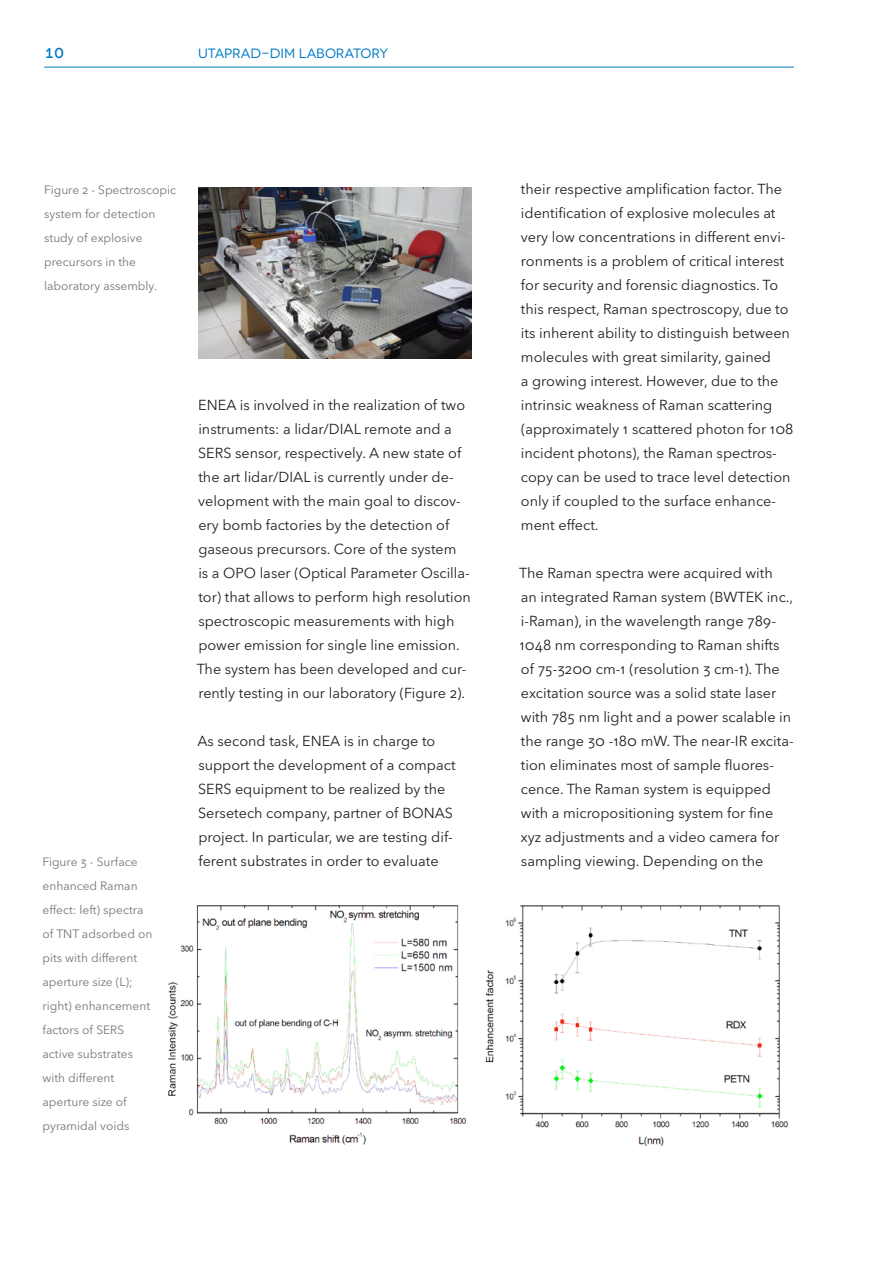
<style>
.page{position:relative;width:893px;height:1263px;background:#fff}
.page>*{position:absolute;margin:0;border:0;box-sizing:border-box;transform-origin:0 0}
.Body{font:14.4px/24px "Avenir Next LT Pro";color:#231f20}
.t1{font:500 14.4px "Novecentowide";color:#007bc3}
.t2{font:13.5px "Novecentowide";letter-spacing:-.01em;color:#007bc3}
.t3{font:12px/24px "Avenir Next LT Pro";color:#757679}
</style>
<div class="page">
<hr style="left:44px;top:67px;width:750px;height:1px;background:#007bc3">
<img style="left:198px;top:187px;width:273px;height:171px">
<img style="left:168px;top:905px;width:298px;height:240px">
<img style="left:485px;top:905px;width:303px;height:240px">
<p class="t1" style="left:44px;top:45px;width:22px">10</p>
<p class="t2" style="left:198px;top:45px;width:192px">UTAPRAD-DIM LABORATORY</p>
<p class="t3" style="left:44px;top:178px;width:133px">Figure 2 - Spectroscopic system for detection study of explosive precursors in the laboratory assembly.</p>
<p class="t3" style="left:43px;top:850px;width:111px">Figure 3 - Surface enhanced Raman effect: left) spectra of TNT adsorbed on pits with different aperture size (L); right) enhancement factors of SERS active substrates with different aperture size of pyramidal voids</p>
<p class="Body" style="left:197px;top:393px;width:276px">ENEA is involved in the realization of two instruments: a lidar/DIAL remote and a SERS sensor, respectively. A new state of the art lidar/DIAL is currently under de&shy;velopment with the main goal to discov&shy;ery bomb factories by the detection of gaseous precursors. Core of the system<br>is a OPO laser (Optical Parameter Oscilla&shy;tor) that allows to perform high resolution spectroscopic measurements with high power emission for single line emission.<br>The system has been developed and cur&shy;rently testing in our laboratory (Figure 2).</p>
<p class="Body" style="left:197px;top:729px;width:260px">As second task, ENEA is in charge to support the development of a compact SERS equipment to be realized by the Sersetech company, partner of BONAS project. In particular, we are testing dif&shy;ferent substrates in order to evaluate</p>
<p class="Body" style="left:521px;top:177px;width:274px">their respective amplification factor. The identification of explosive molecules at very low concentrations in different envi&shy;ronments is a problem of critical interest for security and forensic diagnostics. To this respect, Raman spectroscopy, due to its inherent ability to distinguish between molecules with great similarity, gained<br>a growing interest. However, due to the intrinsic weakness of Raman scattering (approximately 1 scattered photon for 108 incident photons), the Raman spectros&shy;copy can be used to trace level detection only if coupled to the surface enhance&shy;ment effect.</p>
<p class="Body" style="left:519px;top:561px;width:276px">The Raman spectra were acquired with<br>an integrated Raman system (BWTEK inc., i-Raman), in the wavelength range 789- 1048 nm corresponding to Raman shifts of 75-3200 cm-1 (resolution 3 cm-1). The excitation source was a solid state laser with 785 nm light and a power scalable in the range 30 -180 mW. The near-IR excita&shy;tion eliminates most of sample fluores&shy;cence. The Raman system is equipped with a micropositioning system for fine xyz adjustments and a video camera for sampling viewing. Depending on the</p>
</div>
